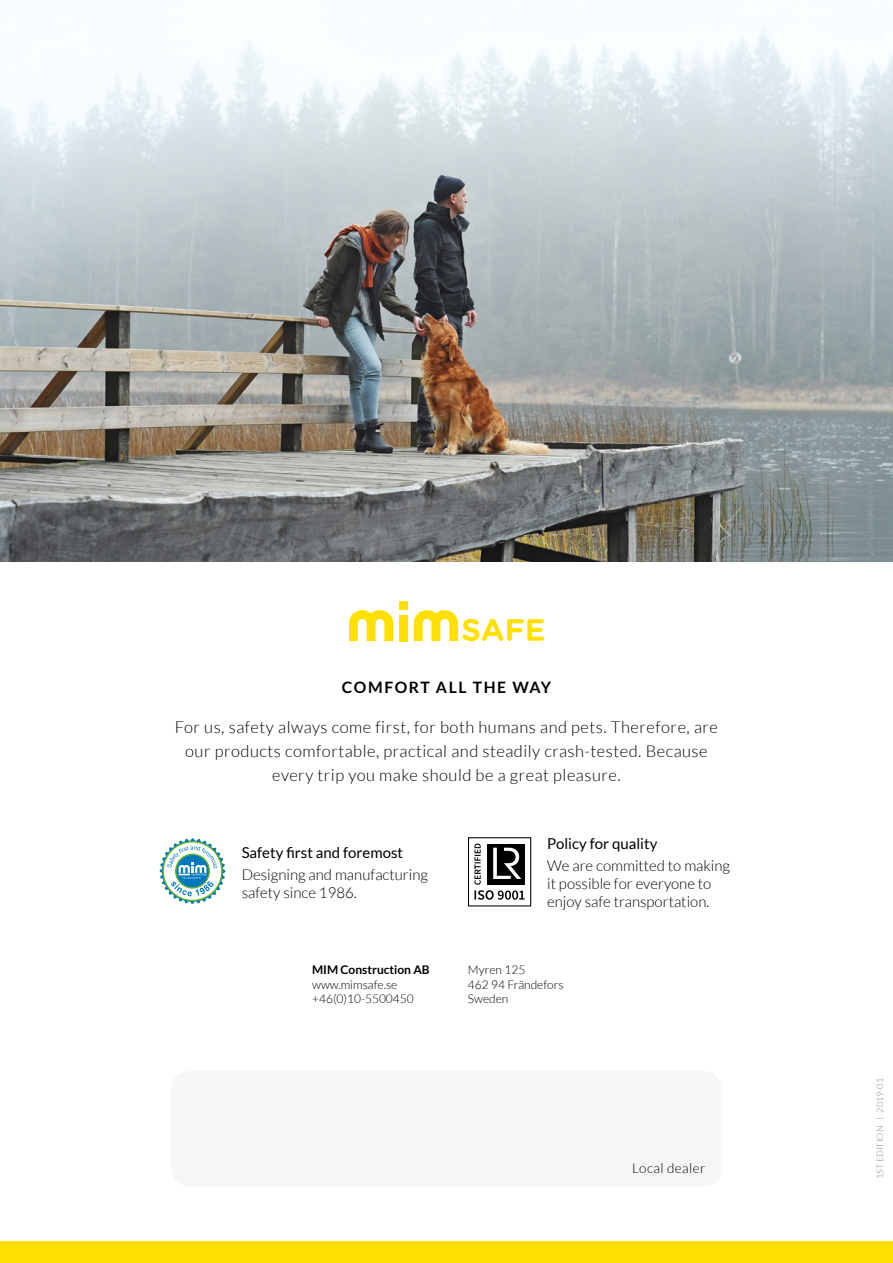
<style>
.page{position:relative;width:893px;height:1263px;background:#fff}
.page>*{position:absolute;margin:0;border:0;box-sizing:border-box;transform-origin:0 0}
.t1{font:300 16.5px/24px "Lato";letter-spacing:.03em;color:#000;text-align:center}
.t2{font:700 15.75px "Lato";letter-spacing:.1em;color:#000}
.t3{font:300 15px/18px "Lato";color:#000}
.t4{font:15px "Lato";color:#000}
.t5{font:300 13.5px "Lato";letter-spacing:.03em;color:#000}
.t6{font:300 12px/14.4px "Lato";color:#000}
.t7{font:700 12px "Lato";color:#000}
.t8{font:300 9px "Lato";color:#878787}
</style>
<div class="page">
<img style="left:0;top:28px;width:893px;height:533px">
<div style="left:0;top:1242px;width:893px;height:21px;background:#ffe000"></div>
<svg style="left:349px;top:610px;width:44px;height:31px"></svg>
<svg style="left:414px;top:610px;width:130px;height:31px"></svg>
<div style="left:399px;top:615px;width:9px;height:26px;background:#ffe000"></div>
<div style="left:399px;top:601px;width:9px;height:9px;background:#ffe000"></div>
<div style="left:171px;top:1071px;width:550px;height:115px;background:#f6f6f6;border-radius:18px"></div>
<svg style="left:159px;top:838px;width:67px;height:66px"></svg>
<div style="left:468px;top:837px;width:63px;height:69px;border:1px solid #000"></div>
<svg style="left:474px;top:843px;width:51px;height:57px"></svg>
<p class="t2" style="left:342px;top:678px;width:211px">Comfort all the way</p>
<p class="t1" style="left:175px;top:715px;width:545px">For us, safety always come first, for both humans and pets. Therefore, are our products comfortable, practical and steadily crash-tested. Because every trip you make should be a great pleasure.</p>
<p class="t4" style="left:242px;top:844px;width:163px">Safety first and foremost</p>
<p class="t3" style="left:242px;top:866px;width:188px">Designing and manufacturing safety since 1986.</p>
<p class="t7" style="left:312px;top:963px;width:119px">MIM Construction AB</p>
<p class="t6" style="left:312px;top:977px;width:103px">www.mimsafe.se +46(0)10-5500450</p>
<p class="t4" style="left:547px;top:835px;width:112px">Policy for quality</p>
<p class="t3" style="left:547px;top:857px;width:184px">We are committed to making it possible for everyone to enjoy safe transportation.</p>
<p class="t6" style="left:468px;top:963px;width:97px">Myren 125<br>462 94 Frändefors<br>Sweden</p>
<p class="t5" style="left:632px;top:1161px;width:75px">Local dealer</p>
<p class="t8" style="left:875px;top:1179px;width:103px;rotate:-90deg">1st edition | 2019-01</p>
</div>
